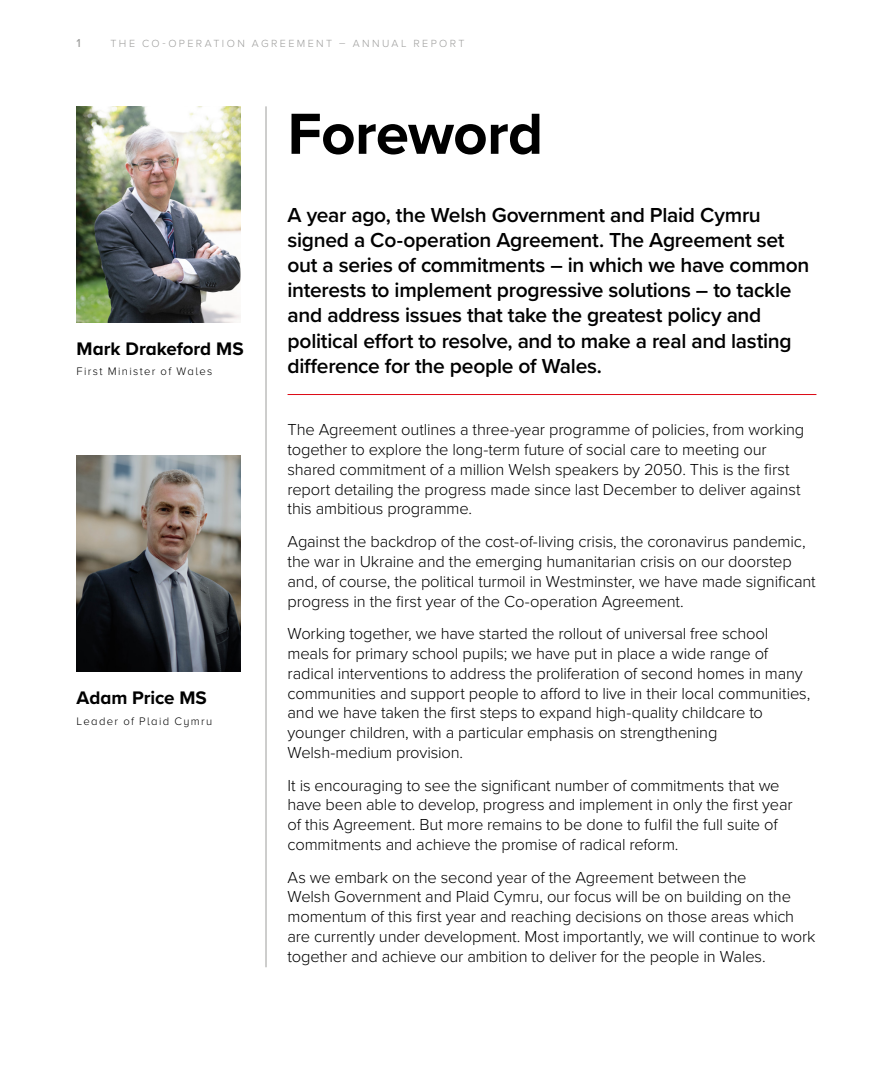
<style>
.page{position:relative;width:893px;height:1085px;background:#fff}
.page>*{position:absolute;margin:0;border:0;box-sizing:border-box;transform-origin:0 0}
.Bold_Page_Header{font:700 60px "Proxima Nova";letter-spacing:-.01em;color:#000}
.First_para{font:600 21px/25.2px "Proxima Nova";letter-spacing:-.015em;color:#000}
.Min_Name_1{font:700 18.9px "Proxima Nova";letter-spacing:-.005em;color:#000}
.Body_Text{font:300 16.5px/19.8px "Proxima Nova";letter-spacing:-.01em;color:#000}
.t1{font:500 12px "Proxima Nova";color:#9d9d9c}
.Min_Name_2{font:300 11.25px "Proxima Nova";letter-spacing:.12em;color:#000}
.t2{font:300 10.8px "Proxima Nova";letter-spacing:.225em;color:#9d9d9c}
</style>
<div class="page">
<hr style="left:266px;top:106px;width:1px;height:861px;background:#9d9d9c">
<hr style="left:288px;top:394px;width:528px;height:1px;background:#dc0814">
<img style="left:77px;top:106px;width:164px;height:216px">
<img style="left:77px;top:455px;width:164px;height:216px">
<p class="t1" style="left:77px;top:34px;width:6px">1</p>
<p class="t2" style="left:111px;top:35px;width:356px">THE CO-OPERATION AGREEMENT – ANNUAL REPORT</p>
<p class="Min_Name_1" style="left:77px;top:335px;width:169px">Mark Drakeford MS</p>
<p class="Min_Name_2" style="left:77px;top:363px;width:137px">First Minister of Wales</p>
<p class="Min_Name_1" style="left:77px;top:683px;width:132px">Adam Price MS</p>
<p class="Min_Name_2" style="left:77px;top:712px;width:137px">Leader of Plaid Cymru</p>
<h1 class="Bold_Page_Header" style="left:288px;top:89px;width:257px">Foreword</h1>
<p class="First_para" style="left:288px;top:201px;width:523px">A year ago, the Welsh Government and Plaid Cymru signed a Co-operation Agreement. The Agreement set out a series of commitments – in which we have common interests to implement progressive solutions – to tackle and address issues that take the greatest policy and political effort to resolve, and to make a real and lasting difference for the people of Wales.</p>
<p class="Body_Text" style="left:288px;top:419px;width:518px">The Agreement outlines a three-year programme of policies, from working together to explore the long-term future of social care to meeting our shared commitment of a million Welsh speakers by 2050. This is the first report detailing the progress made since last December to deliver against this ambitious programme.</p>
<p class="Body_Text" style="left:288px;top:530px;width:530px">Against the backdrop of the cost-of-living crisis, the coronavirus pandemic, the war in Ukraine and the emerging humanitarian crisis on our doorstep and, of course, the political turmoil in Westminster, we have made significant progress in the first year of the Co-operation Agreement.</p>
<p class="Body_Text" style="left:288px;top:622px;width:524px">Working together, we have started the rollout of universal free school meals for primary school pupils; we have put in place a wide range of radical interventions to address the proliferation of second homes in many communities and support people to afford to live in their local communities, and we have taken the first steps to expand high-quality childcare to younger children, with a particular emphasis on strengthening Welsh-medium provision.</p>
<p class="Body_Text" style="left:288px;top:774px;width:507px">It is encouraging to see the significant number of commitments that we have been able to develop, progress and implement in only the first year of this Agreement. But more remains to be done to fulfil the full suite of commitments and achieve the promise of radical reform.</p>
<p class="Body_Text" style="left:288px;top:866px;width:529px">As we embark on the second year of the Agreement between the<br>Welsh Government and Plaid Cymru, our focus will be on building on the momentum of this first year and reaching decisions on those areas which are currently under development. Most importantly, we will continue to work together and achieve our ambition to deliver for the people in Wales.</p>
</div>
